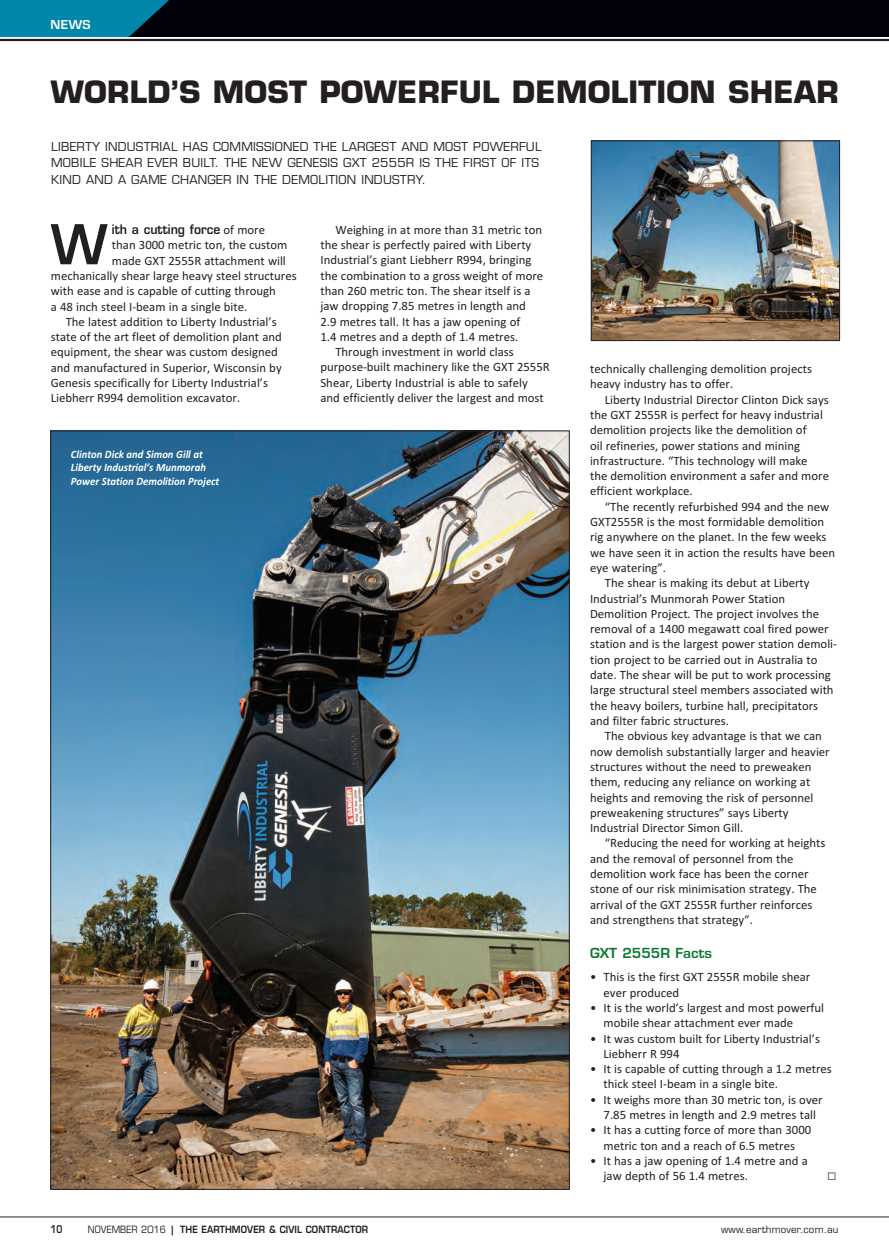
<style>
.page{position:relative;width:889px;height:1259px;background:#fff}
.page>*{position:absolute;margin:0;border:0;box-sizing:border-box;transform-origin:0 0}
.t1{font:600 53.55px "Eurostile";color:#231f20;scale:.95 1}
.t2{font:700 30px "Eurostile";letter-spacing:.005em;color:#231f20}
.t3{font:600 13.5px "Eurostile";color:#0b7931}
.t4{font:12.75px/15.3px "Calibri";color:#231f20}
.t5{font:600 12.75px "Eurostile";color:#231f20;scale:.95 1}
.t6{font:12px/16.5px "Eurostile";letter-spacing:.02em;color:#231f20}
.t7{font:600 12px "Eurostile";color:#fff}
.t8{font:italic 700 11.25px/13.5px "Calibri";color:#fff;scale:.95 1}
.t9{font:600 10.5px "Eurostile";color:#231f20;scale:.8 1}
.t10{font:600 9.75px "Eurostile";letter-spacing:.015em;color:#231f20;scale:.9 1}
.t11{font:9.75px "Eurostile";letter-spacing:.015em;color:#231f20}
.s1{font-family:"Calibri";font-weight:400}
.s2{font-weight:400}
.s3{font-weight:700}
</style>
<div class="page">
<hr style="left:0;top:1217px;width:889px;height:1px;background:#231f20">
<div style="left:129px;top:0;width:760px;height:37px;background:#00010a"></div>
<hr style="left:0;top:39px;width:889px;height:2px;background:#231f20">
<div style="left:0;top:0;width:128px;height:37px;background:#0087aa"></div>
<svg style="left:128px;top:0;width:41px;height:37px"></svg>
<img style="left:593px;top:142px;width:245px;height:197px">
<div style="left:591px;top:140px;width:249px;height:201px;border:1px solid #231f20"></div>
<img style="left:52px;top:432px;width:516px;height:756px">
<p class="t7" style="left:51px;top:20px;width:42px">NEWS</p>
<h2 class="t2" style="left:51px;top:81px;width:789px">WORLD’S MOST POWERFUL DEMOLITION SHEAR</h2>
<p class="t6" style="left:51px;top:140px;width:492px">LIBERTY INDUSTRIAL HAS COMMISSIONED THE LARGEST AND MOST POWERFUL<br>MOBILE SHEAR EVER BUILT. THE NEW GENESIS GXT 2555R IS THE FIRST OF ITS<br>KIND AND A GAME CHANGER IN THE DEMOLITION INDUSTRY.</p>
<h1 class="t1" style="left:51px;top:224px;width:61px">W</h1>
<p class="t5" style="left:112px;top:224px;width:163px">ith a cutting force <span class="s1">of more</span></p>
<p class="t4" style="left:112px;top:237px;width:177px">than 3000 metric ton, the custom</p>
<p class="t4" style="left:112px;top:253px;width:175px">made GXT 2555R attachment will</p>
<p class="t4" style="left:51px;top:268px;width:247px">mechanically shear large heavy steel structures</p>
<p class="t4" style="left:51px;top:283px;width:227px">with ease and is capable of cutting through</p>
<p class="t4" style="left:51px;top:298px;width:198px">a 48 inch steel I-beam in a single bite.</p>
<p class="t4" style="left:66px;top:314px;width:212px">The latest addition to Liberty Industrial’s</p>
<p class="t4" style="left:51px;top:329px;width:233px">state of the art fleet of demolition plant and</p>
<p class="t4" style="left:51px;top:344px;width:228px">equipment, the shear was custom designed</p>
<p class="t4" style="left:51px;top:360px;width:232px">and manufactured in Superior, Wisconsin by</p>
<p class="t4" style="left:51px;top:375px;width:219px">Genesis specifically for Liberty Industrial’s</p>
<p class="t4" style="left:51px;top:390px;width:191px">Liebherr R994 demolition excavator.</p>
<p class="t8" style="left:71px;top:447px;width:158px">Clinton Dick and Simon Gill at<br>Liberty Industrial’s Munmorah<br>Power Station Demolition Project</p>
<p class="t4" style="left:335px;top:222px;width:208px">Weighing in at more than 31 metric ton</p>
<p class="t4" style="left:320px;top:237px;width:212px">the shear is perfectly paired with Liberty</p>
<p class="t4" style="left:320px;top:252px;width:212px">Industrial’s giant Liebherr R994, bringing</p>
<p class="t4" style="left:320px;top:268px;width:224px">the combination to a gross weight of more</p>
<p class="t4" style="left:320px;top:283px;width:212px">than 260 metric ton. The shear itself is a</p>
<p class="t4" style="left:320px;top:298px;width:207px">jaw dropping 7.85 metres in length and</p>
<p class="t4" style="left:320px;top:313px;width:201px">2.9 metres tall. It has a jaw opening of</p>
<p class="t4" style="left:320px;top:329px;width:199px">1.4 metres and a depth of 1.4 metres.</p>
<p class="t4" style="left:335px;top:344px;width:180px">Through investment in world class</p>
<p class="t4" style="left:320px;top:359px;width:231px">purpose-built machinery like the GXT 2555R</p>
<p class="t4" style="left:320px;top:375px;width:209px">Shear, Liberty Industrial is able to safely</p>
<p class="t4" style="left:320px;top:390px;width:225px">and efficiently deliver the largest and most</p>
<p class="t4" style="left:590px;top:361px;width:223px">technically challenging demolition projects heavy industry has to offer.</p>
<p class="t4" style="left:590px;top:392px;width:240px;text-indent:15px">Liberty Industrial Director Clinton Dick says the GXT 2555R is perfect for heavy industrial demolition projects like the demolition of<br>oil refineries, power stations and mining infrastructure. “This technology will make<br>the demolition environment a safer and more efficient workplace.</p>
<p class="t4" style="left:605px;top:499px;width:226px">“The recently refurbished 994 and the new</p>
<p class="t4" style="left:590px;top:514px;width:236px">GXT2555R is the most formidable demolition</p>
<p class="t4" style="left:590px;top:529px;width:238px">rig anywhere on the planet. In the few weeks</p>
<p class="t4" style="left:590px;top:545px;width:247px">we have seen it in action the results have been</p>
<p class="t4" style="left:590px;top:560px;width:78px">eye watering”.</p>
<p class="t4" style="left:605px;top:575px;width:206px">The shear is making its debut at Liberty</p>
<p class="t4" style="left:590px;top:590px;width:197px">Industrial’s Munmorah Power Station</p>
<p class="t4" style="left:590px;top:606px;width:231px">Demolition Project. The project involves the</p>
<p class="t4" style="left:590px;top:621px;width:240px">removal of a 1400 megawatt coal fired power</p>
<p class="t4" style="left:590px;top:636px;width:248px">station and is the largest power station demoli-</p>
<p class="t4" style="left:590px;top:652px;width:229px">tion project to be carried out in Australia to</p>
<p class="t4" style="left:590px;top:667px;width:242px">date. The shear will be put to work processing</p>
<p class="t4" style="left:590px;top:682px;width:245px">large structural steel members associated with</p>
<p class="t4" style="left:590px;top:698px;width:230px">the heavy boilers, turbine hall, precipitators</p>
<p class="t4" style="left:590px;top:713px;width:141px">and filter fabric structures.</p>
<p class="t4" style="left:605px;top:728px;width:218px">The obvious key advantage is that we can</p>
<p class="t4" style="left:590px;top:743px;width:241px">now demolish substantially larger and heavier</p>
<p class="t4" style="left:590px;top:759px;width:223px">structures without the need to preweaken</p>
<p class="t4" style="left:590px;top:774px;width:222px">them, reducing any reliance on working at</p>
<p class="t4" style="left:590px;top:789px;width:225px">heights and removing the risk of personnel</p>
<p class="t4" style="left:590px;top:805px;width:200px">preweakening structures” says Liberty</p>
<p class="t4" style="left:590px;top:820px;width:155px">Industrial Director Simon Gill.</p>
<p class="t4" style="left:605px;top:835px;width:222px">“Reducing the need for working at heights</p>
<p class="t4" style="left:590px;top:851px;width:205px">and the removal of personnel from the</p>
<p class="t4" style="left:590px;top:866px;width:220px">demolition work face has been the corner</p>
<p class="t4" style="left:590px;top:881px;width:228px">stone of our risk minimisation strategy. The</p>
<p class="t4" style="left:590px;top:896px;width:224px">arrival of the GXT 2555R further reinforces</p>
<p class="t4" style="left:590px;top:912px;width:164px">and strengthens that strategy”.</p>
<p class="t3" style="left:590px;top:948px;width:123px">GXT 2555R Facts</p>
<p class="t4" style="left:604px;top:969px;width:208px;text-indent:-14px">• This is the first GXT 2555R mobile shear ever produced</p>
<p class="t4" style="left:604px;top:1000px;width:222px;text-indent:-14px">• It is the world’s largest and most powerful mobile shear attachment ever made</p>
<p class="t4" style="left:604px;top:1030px;width:218px;text-indent:-14px">• It was custom built for Liberty Industrial’s<br>Liebherr R 994</p>
<p class="t4" style="left:604px;top:1061px;width:230px;text-indent:-14px">• It is capable of cutting through a 1.2 metres thick steel I-beam in a single bite.</p>
<p class="t4" style="left:590px;top:1092px;width:234px;text-align:center">• It weighs more than 30 metric ton, is over<br>7.85 metres in length and 2.9 metres tall</p>
<p class="t4" style="left:590px;top:1122px;width:223px;text-align:center">• It has a cutting force of more than 3000 metric ton and a reach of 6.5 metres</p>
<p class="t4" style="left:604px;top:1153px;width:206px;text-indent:-14px">• It has a jaw opening of 1.4 metre and a jaw depth of 56 1.4 metres.</p>
<p class="t9" style="left:51px;top:1225px;width:16px">10</p>
<p class="t10" style="left:88px;top:1225px;width:313px"><span class="s2">NOVEMBER 2016</span> <span class="s3">|</span> THE EARTHMOVER &amp; CIVIL CONTRACTOR</p>
<p class="t11" style="left:721px;top:1225px;width:119px">www.earthmover.com.au</p>
</div>
